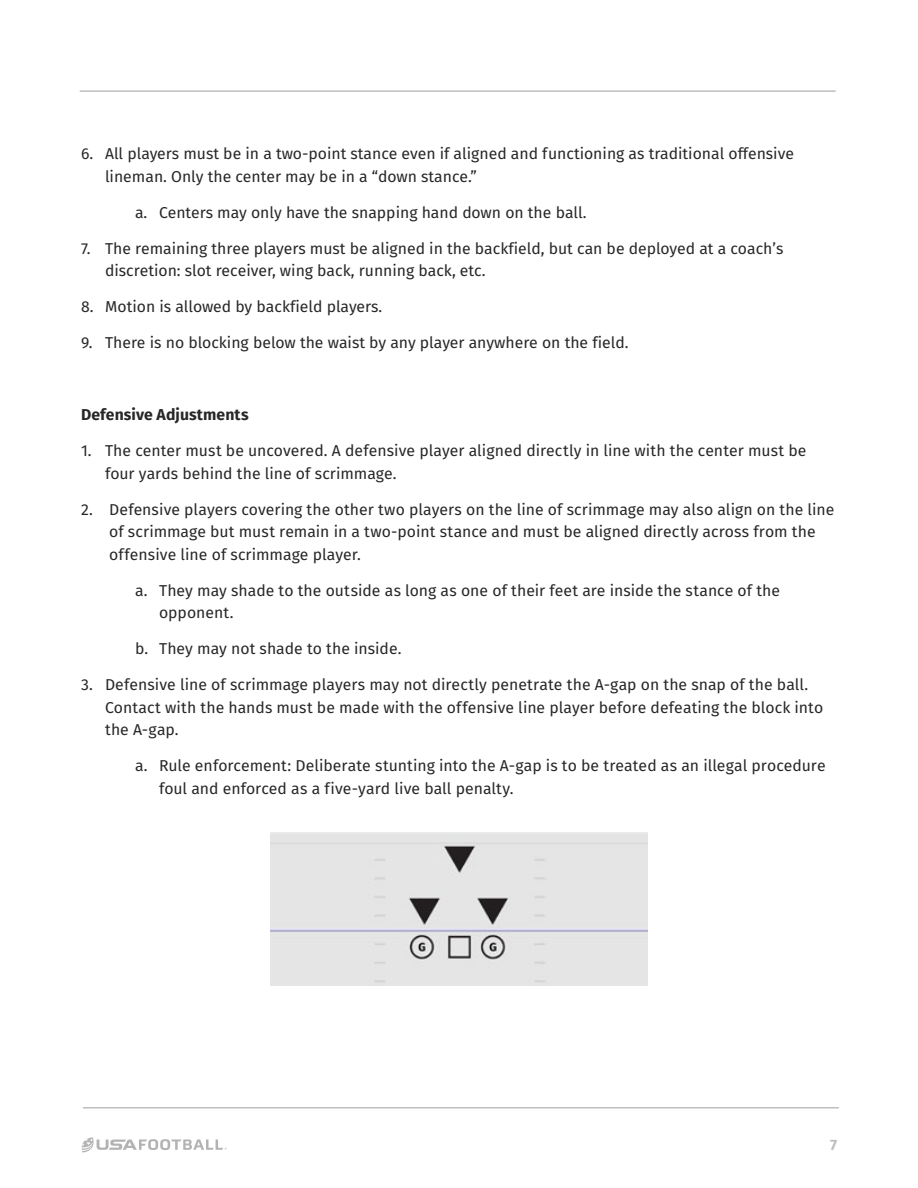
<style>
.page{position:relative;width:918px;height:1188px;background:#fff}
.page>*{position:absolute;margin:0;border:0;box-sizing:border-box;transform-origin:0 0}
.t1{font:15.75px/22.5px "Fira Sans";color:#282727}
.t2{font:700 15.75px "Fira Sans";letter-spacing:.005em;color:#282727}
.t3{font:700 15px "Fira Sans";color:#bcbec0}
</style>
<div class="page">
<img style="left:270px;top:832px;width:378px;height:154px">
<hr style="left:80px;top:90px;width:756px;height:2px;background:#bcbec0">
<hr style="left:83px;top:1107px;width:756px;height:1px;background:#bcbec0">
<svg style="left:81px;top:1137px;width:146px;height:16px"></svg>
<p class="t1" style="left:105px;top:143px;width:691px;text-indent:-24px">6. All players must be in a two-point stance even if aligned and functioning as traditional offensive lineman. Only the center may be in a “down stance.”</p>
<p class="t1" style="left:135px;top:202px;width:453px">a. Centers may only have the snapping hand down on the ball.</p>
<p class="t1" style="left:105px;top:238px;width:680px;text-indent:-24px">7. The remaining three players must be aligned in the backfield, but can be deployed at a coach’s discretion: slot receiver, wing back, running back, etc.</p>
<p class="t1" style="left:81px;top:297px;width:303px">8. Motion is allowed by backfield players.</p>
<p class="t1" style="left:81px;top:333px;width:549px">9. There is no blocking below the waist by any player anywhere on the field.</p>
<p class="t2" style="left:81px;top:401px;width:169px">Defensive Adjustments</p>
<p class="t1" style="left:105px;top:441px;width:703px;text-indent:-24px">1. The center must be uncovered. A defensive player aligned directly in line with the center must be four yards behind the line of scrimmage.</p>
<p class="t1" style="left:109px;top:499px;width:727px;text-indent:-28px">2. Defensive players covering the other two players on the line of scrimmage may also align on the line of scrimmage but must remain in a two-point stance and must be aligned directly across from the offensive line of scrimmage player.</p>
<p class="t1" style="left:159px;top:580px;width:623px;text-indent:-24px">a. They may shade to the outside as long as one of their feet are inside the stance of the opponent.</p>
<p class="t1" style="left:135px;top:639px;width:268px">b. They may not shade to the inside.</p>
<p class="t1" style="left:105px;top:675px;width:720px;text-indent:-24px">3. Defensive line of scrimmage players may not directly penetrate the A-gap on the snap of the ball.<br>Contact with the hands must be made with the offensive line player before defeating the block into the A-gap.</p>
<p class="t1" style="left:159px;top:756px;width:668px;text-indent:-24px">a. Rule enforcement: Deliberate stunting into the A-gap is to be treated as an illegal procedure foul and enforced as a five-yard live ball penalty.</p>
<p class="t3" style="left:830px;top:1132px;width:9px">7</p>
</div>
